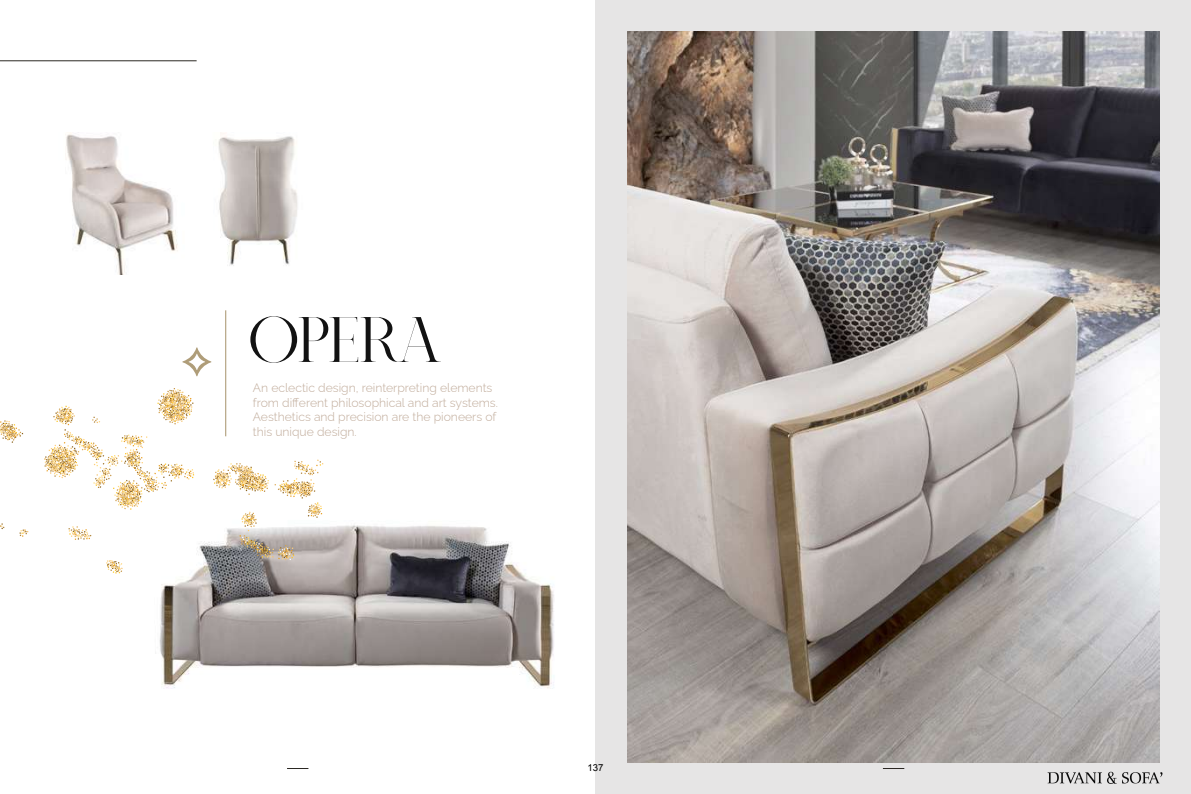
<style>
.page{position:relative;width:1191px;height:794px;background:#fff}
.page>*{position:absolute;margin:0;border:0;box-sizing:border-box;transform-origin:0 0}
.t1{font:64.14px "Nomark";letter-spacing:-.01em;color:#121212}
.t2{font:300 12.25px/14.6px "Raleway";color:#c0ab9a}
.t3{font:9.62px "Arial";color:#000}
</style>
<div class="page">
<svg style="left:287px;top:768px;width:21px;height:1px"></svg>
<img style="left:159px;top:474px;width:395px;height:215px">
<svg style="left:0;top:523px;width:4px;height:6px"></svg>
<svg style="left:20px;top:529px;width:8px;height:8px"></svg>
<svg style="left:106px;top:560px;width:17px;height:14px"></svg>
<svg style="left:69px;top:526px;width:22px;height:14px"></svg>
<svg style="left:0;top:420px;width:23px;height:23px"></svg>
<svg style="left:213px;top:459px;width:110px;height:101px"></svg>
<svg style="left:44px;top:388px;width:150px;height:122px"></svg>
<hr style="left:225px;top:310px;width:1px;height:126px;background:#af9d79">
<svg style="left:182px;top:347px;width:29px;height:29px"></svg>
<hr style="left:0;top:60px;width:197px;height:1px;background:#2b2823">
<img style="left:65px;top:133px;width:113px;height:141px">
<img style="left:218px;top:136px;width:80px;height:130px">
<div style="left:595px;top:0;width:596px;height:794px;background:#e6e5e5"></div>
<img style="left:627px;top:32px;width:532px;height:730px">
<img style="left:1047px;top:771px;width:116px;height:13px">
<h1 class="t1" style="left:249px;top:299px;width:193px">OPERA</h1>
<p class="t2" style="left:253px;top:379px;width:246px">An eclectic design, reinterpreting elements from different philosophical and art systems.<br>Aesthetics and precision are the pioneers of this unique design.</p>
<p class="t3" style="left:587px;top:761px;width:18px">137</p>
</div>
